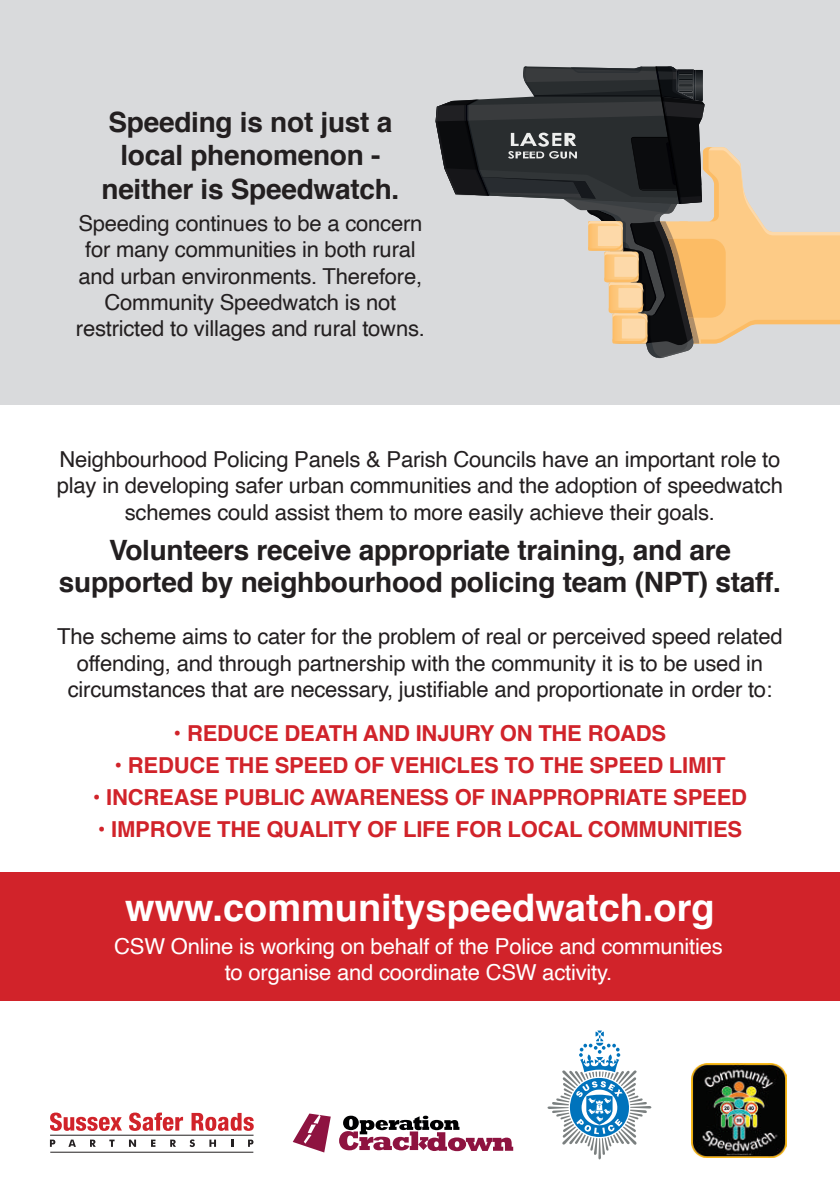
<style>
.page{position:relative;width:840px;height:1191px;background:#fff}
.page>*{position:absolute;margin:0;border:0;box-sizing:border-box;transform-origin:0 0}
.t1{font:700 38px "Helvetica";color:#fff}
.t2{font:700 28px/33.6px "Helvetica";letter-spacing:-.01em;color:#231f20;text-align:center}
.t3{font:22px/26.4px "Helvetica";letter-spacing:-.01em;color:#231f20;text-align:center}
.t4{font:700 22px "Helvetica";letter-spacing:-.01em;color:#d1232a}
.t5{font:22px/26.4px "Helvetica";letter-spacing:-.01em;color:#fff;text-align:center}
</style>
<div class="page">
<div style="left:0;top:0;width:839px;height:404px;background:#d9dadc"></div>
<svg style="left:339px;top:1115px;width:174px;height:36px"></svg>
<svg style="left:292px;top:1113px;width:38px;height:39px"></svg>
<img style="left:691px;top:1063px;width:94px;height:94px">
<svg style="left:50px;top:1112px;width:72px;height:18px"></svg>
<svg style="left:129px;top:1112px;width:54px;height:18px"></svg>
<svg style="left:191px;top:1113px;width:62px;height:17px"></svg>
<svg style="left:50px;top:1139px;width:5px;height:7px"></svg>
<svg style="left:68px;top:1139px;width:8px;height:7px"></svg>
<svg style="left:90px;top:1139px;width:6px;height:7px"></svg>
<svg style="left:109px;top:1139px;width:5px;height:7px"></svg>
<svg style="left:129px;top:1139px;width:7px;height:7px"></svg>
<svg style="left:151px;top:1139px;width:4px;height:7px"></svg>
<svg style="left:170px;top:1139px;width:6px;height:7px"></svg>
<svg style="left:189px;top:1139px;width:6px;height:8px"></svg>
<svg style="left:209px;top:1139px;width:7px;height:7px"></svg>
<svg style="left:231px;top:1139px;width:2px;height:7px"></svg>
<svg style="left:248px;top:1139px;width:5px;height:7px"></svg>
<hr style="left:50px;top:1151px;width:203px;height:1px;background:#231f20">
<hr style="left:50px;top:1134px;width:203px;height:1px;background:#231f20">
<svg style="left:547px;top:1030px;width:104px;height:129px"></svg>
<div style="left:0;top:872px;width:839px;height:129px;background:#d1232a"></div>
<svg style="left:435px;top:66px;width:404px;height:293px"></svg>
<p class="t2" style="left:101px;top:105px;width:299px">Speeding is not just a local phenomenon - neither is Speedwatch.</p>
<p class="t3" style="left:76px;top:211px;width:350px">Speeding continues to be a concern for many communities in both rural and urban environments. Therefore, Community Speedwatch is not restricted to villages and rural towns.</p>
<p class="t3" style="left:57px;top:446px;width:727px">Neighbourhood Policing Panels &amp; Parish Councils have an important role to play in developing safer urban communities and the adoption of speedwatch schemes could assist them to more easily achieve their goals.</p>
<p class="t2" style="left:59px;top:534px;width:723px;line-height:32px">Volunteers receive appropriate training, and are supported by neighbourhood policing team (NPT) staff.</p>
<p class="t3" style="left:57px;top:624px;width:726px">The scheme aims to cater for the problem of real or perceived speed related offending, and through partnership with the community it is to be used in circumstances that are necessary, justifiable and proportionate in order to:</p>
<p class="t4" style="left:173px;top:715px;width:494px">• REDUCE DEATH AND INJURY ON THE ROADS</p>
<p class="t4" style="left:114px;top:747px;width:612px">• REDUCE THE SPEED OF VEHICLES TO THE SPEED LIMIT</p>
<p class="t4" style="left:93px;top:779px;width:655px">• INCREASE PUBLIC AWARENESS OF INAPPROPRIATE SPEED</p>
<p class="t4" style="left:98px;top:811px;width:645px">• IMPROVE THE QUALITY OF LIFE FOR LOCAL COMMUNITIES</p>
<h1 class="t1" style="left:125px;top:876px;width:590px">www.communityspeedwatch.org</h1>
<p class="t5" style="left:114px;top:933px;width:609px">CSW Online is working on behalf of the Police and communities to organise and coordinate CSW activity.</p>
</div>
